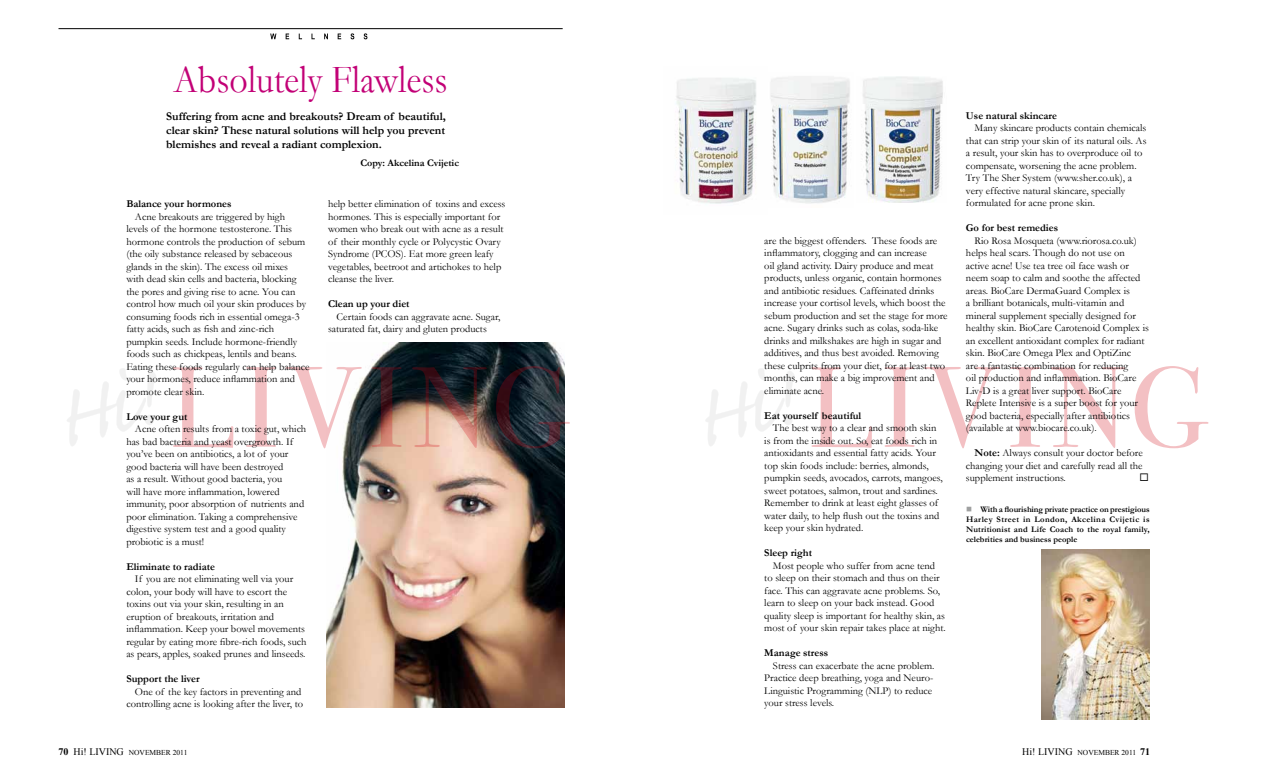
<style>
.page{position:relative;width:1276px;height:783px;background:#fff}
.page>*{position:absolute;margin:0;border:0;box-sizing:border-box;transform-origin:0 0}
.t1{font:40px "Garamond";color:#c20076;scale:.9 1}
.t2{font:700 11.8px/14.2px "Garamond";color:#000;text-align:justify}
.t3{font:10.5px/12.5px "Garamond";color:#000}
.t4{font:700 10.5px "Garamond";color:#000}
.t5{font:700 10px "Garamond";color:#000}
.t6{font:700 8.5px/10.2px "Garamond";color:#000;text-align:justify}
.t7{font:7.5px "Times New Roman";color:#000}
.s1{font-weight:700;font-size:10px}
.s2{font-size:10px}
.s3{font-weight:700}
.s4{color:#9fa0a0}
</style>
<div class="page">
<img style="left:327px;top:342px;width:238px;height:365px">
<hr style="left:58px;top:28px;width:504px;height:1px;background:#000">
<img style="left:1042px;top:549px;width:107px;height:170px">
<svg style="left:270px;top:33px;width:97px;height:6px"></svg>
<img style="left:863px;top:77px;width:80px;height:126px">
<img style="left:770px;top:76px;width:80px;height:128px">
<img style="left:675px;top:78px;width:81px;height:126px">
<svg style="left:67px;top:368px;width:89px;height:78px"></svg>
<svg style="left:173px;top:367px;width:60px;height:80px"></svg>
<svg style="left:246px;top:367px;width:30px;height:80px"></svg>
<svg style="left:285px;top:367px;width:77px;height:81px"></svg>
<svg style="left:372px;top:367px;width:29px;height:80px;background:#5e433f"></svg>
<img style="left:412px;top:367px;width:75px;height:81px">
<svg style="left:496px;top:366px;width:74px;height:82px;background:#383840"></svg>
<svg style="left:706px;top:368px;width:88px;height:78px"></svg>
<svg style="left:811px;top:367px;width:61px;height:80px"></svg>
<svg style="left:884px;top:367px;width:30px;height:80px"></svg>
<svg style="left:924px;top:367px;width:76px;height:81px"></svg>
<svg style="left:1010px;top:367px;width:30px;height:80px"></svg>
<svg style="left:1051px;top:367px;width:74px;height:81px"></svg>
<svg style="left:1134px;top:366px;width:74px;height:82px"></svg>
<h1 class="t1" style="left:174px;top:53px;width:306px">Absolutely Flawless</h1>
<p class="t2" style="left:166px;top:109px;width:281px">Suffering from acne and breakouts? Dream of beautiful, clear skin? These natural solutions will help you prevent blemishes and reveal a radiant complexion.</p>
<p class="t5" style="left:360px;top:156px;width:100px">Copy: Akcelina Cvijetic</p>
<p class="t4" style="left:126px;top:197px;width:107px">Balance your hormones</p>
<p class="t3" style="left:126px;top:210px;width:185px;text-indent:9px">Acne breakouts are triggered by high levels of the hormone testosterone. This hormone controls the production of sebum (the oily substance released by sebaceous glands in the skin). The excess oil mixes<br>with dead skin cells and bacteria, blocking the pores and giving rise to acne. You can control how much oil your skin produces by consuming foods rich in essential omega-3 fatty acids, such as fish and zinc-rich pumpkin seeds. Include hormone-friendly foods such as chickpeas, lentils and beans.<br>Eating these foods regularly can help balance your hormones, reduce inflammation and promote clear skin.</p>
<p class="t4" style="left:126px;top:409px;width:63px">Love your gut</p>
<p class="t3" style="left:126px;top:422px;width:181px;text-indent:9px">Acne often results from a toxic gut, which has bad bacteria and yeast overgrowth. If you’ve been on antibiotics, a lot of your good bacteria will have been destroyed<br>as a result. Without good bacteria, you<br>will have more inflammation, lowered immunity, poor absorption of nutrients and poor elimination. Taking a comprehensive digestive system test and a good quality probiotic is a must!</p>
<p class="t4" style="left:126px;top:559px;width:90px">Eliminate to radiate</p>
<p class="t3" style="left:126px;top:572px;width:182px;text-indent:9px">If you are not eliminating well via your colon, your body will have to escort the toxins out via your skin, resulting in an eruption of breakouts, irritation and inflammation. Keep your bowel movements regular by eating more fibre-rich foods, such as pears, apples, soaked prunes and linseeds.</p>
<p class="t4" style="left:126px;top:671px;width:75px">Support the liver</p>
<p class="t3" style="left:126px;top:685px;width:178px;text-align:right">One of the key factors in preventing and controlling acne is looking after the liver, to</p>
<p class="t7" style="left:59px;top:747px;width:130px"><span class="s1">70</span> <span class="s2">Hi! LIVING</span> NOVEMBER 2011</p>
<p class="t3" style="left:328px;top:197px;width:179px">help better elimination of toxins and excess hormones. This is especially important for women who break out with acne as a result of their monthly cycle or Polycystic Ovary Syndrome (PCOS). Eat more green leafy vegetables, beetroot and artichokes to help cleanse the liver.</p>
<p class="t4" style="left:328px;top:296px;width:83px">Clean up your diet</p>
<p class="t3" style="left:328px;top:310px;width:174px;text-indent:9px">Certain foods can aggravate acne. Sugar, saturated fat, dairy and gluten products</p>
<p class="t3" style="left:764px;top:234px;width:185px">are the biggest offenders. These foods are inflammatory, clogging and can increase<br>oil gland activity. Dairy produce and meat products, unless organic, contain hormones and antibiotic residues. Caffeinated drinks increase your cortisol levels, which boost the sebum production and set the stage for more acne. Sugary drinks such as colas, soda-like drinks and milkshakes are high in sugar and additives, and thus best avoided. Removing these culprits from your diet, for at least two months, can make a big improvement and eliminate acne.</p>
<p class="t4" style="left:764px;top:408px;width:99px">Eat yourself beautiful</p>
<p class="t3" style="left:764px;top:421px;width:180px;text-indent:9px">The best way to a clear and smooth skin is from the inside out. So, eat foods rich in antioxidants and essential fatty acids. Your top skin foods include: berries, almonds, pumpkin seeds, avocados, carrots, mangoes, sweet potatoes, salmon, trout and sardines.<br>Remember to drink at least eight glasses of water daily, to help flush out the toxins and keep your skin hydrated.</p>
<p class="t4" style="left:764px;top:545px;width:49px">Sleep right</p>
<p class="t3" style="left:764px;top:558px;width:183px;text-indent:9px">Most people who suffer from acne tend to sleep on their stomach and thus on their face. This can aggravate acne problems. So, learn to sleep on your back instead. Good quality sleep is important for healthy skin, as most of your skin repair takes place at night.</p>
<p class="t4" style="left:764px;top:645px;width:65px">Manage stress</p>
<p class="t3" style="left:764px;top:658px;width:172px;text-indent:9px">Stress can exacerbate the acne problem.<br>Practice deep breathing, yoga and Neuro-Linguistic Programming (NLP) to reduce your stress levels.</p>
<p class="t4" style="left:966px;top:108px;width:93px">Use natural skincare</p>
<p class="t3" style="left:966px;top:121px;width:182px;text-indent:9px">Many skincare products contain chemicals that can strip your skin of its natural oils. As a result, your skin has to overproduce oil to compensate, worsening the acne problem.<br>Try The Sher System (www.sher.co.uk), a very effective natural skincare, specially formulated for acne prone skin.</p>
<p class="t4" style="left:966px;top:220px;width:94px">Go for best remedies</p>
<p class="t3" style="left:966px;top:234px;width:184px;text-indent:9px">Rio Rosa Mosqueta (www.riorosa.co.uk) helps heal scars. Though do not use on active acne! Use tea tree oil face wash or neem soap to calm and soothe the affected areas. BioCare DermaGuard Complex is<br>a brilliant botanicals, multi-vitamin and mineral supplement specially designed for healthy skin. BioCare Carotenoid Complex is an excellent antioxidant complex for radiant skin. BioCare Omega Plex and OptiZinc<br>are a fantastic combination for reducing<br>oil production and inflammation. BioCare Liv-D is a great liver support. BioCare Replete Intensive is a super boost for your good bacteria, especially after antibiotics (available at www.biocare.co.uk).</p>
<p class="t3" style="left:966px;top:446px;width:178px;text-align:justify;text-indent:9px"><span class="s3">Note:</span> Always consult your doctor before changing your diet and carefully read all the supplement instructions.</p>
<p class="t6" style="left:966px;top:503px;width:185px"><span class="s4">■</span> With a flourishing private practice on prestigious Harley Street in London, Akcelina Cvijetic is Nutritionist and Life Coach to the royal family, celebrities and business people</p>
<p class="t7" style="left:1022px;top:747px;width:129px"><span class="s2">Hi! LIVING</span> NOVEMBER 2011 <span class="s1">71</span></p>
</div>
